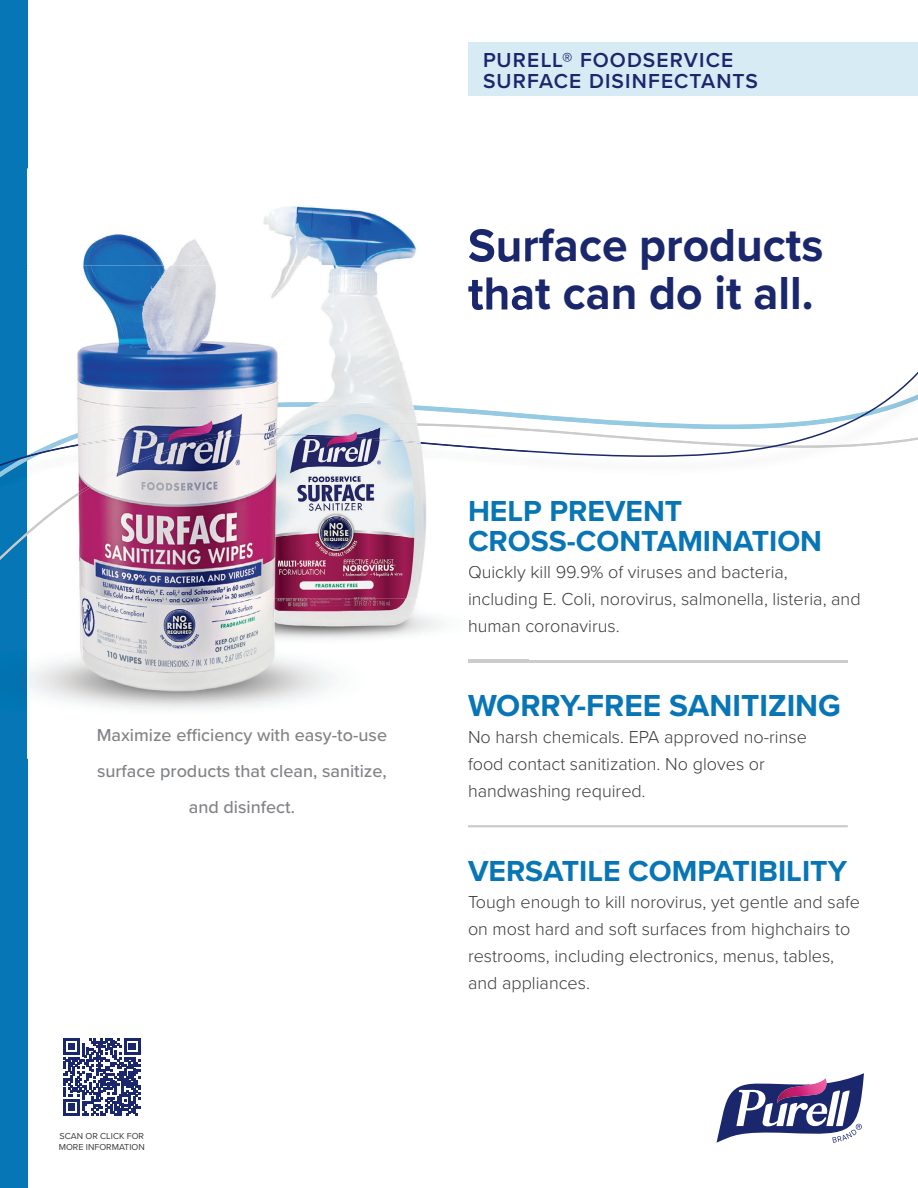
<style>
.page{position:relative;width:918px;height:1188px;background:#fff}
.page>*{position:absolute;margin:0;border:0;box-sizing:border-box;transform-origin:0 0}
.t1{font:700 48px/48px "Proxima Nova";color:#1a276c;scale:.96 1}
.t2{font:700 31.5px "Proxima Nova";color:#0876b6}
.t3{font:700 30px/30px "Proxima Nova";color:#0876b6}
.t4{font:600 21px/21px "Proxima Nova";letter-spacing:.055em;color:#1a276c}
.t5{font:300 18px/27px "Proxima Nova";color:#3c3c3d}
.t6{font:500 18px "Proxima Nova";color:#818386}
.t7{font:9px/10.8px "Proxima Nova";color:#3c3c3d}
.s1{color:#3b3a3b}
</style>
<div class="page">
<div style="left:0;top:0;width:27px;height:1188px;background:#0776b6"></div>
<div style="left:468px;top:42px;width:450px;height:54px;background:#d7ebf5"></div>
<svg style="left:528px;top:286px;width:390px;height:171px"></svg>
<svg style="left:717px;top:1073px;width:147px;height:70px"></svg>
<hr style="left:468px;top:660px;width:380px;height:2px;background:#cbccce">
<hr style="left:468px;top:825px;width:380px;height:2px;background:#cbccce">
<svg style="left:63px;top:1039px;width:77px;height:77px"></svg>
<img style="left:27px;top:168px;width:389px;height:98px">
<img style="left:27px;top:599px;width:501px;height:160px">
<img style="left:27px;top:466px;width:400px;height:133px">
<img style="left:0;top:466px;width:245px;height:94px">
<img style="left:77px;top:266px;width:335px;height:136px">
<img style="left:77px;top:402px;width:451px;height:31px">
<img style="left:240px;top:423px;width:288px;height:10px">
<img style="left:0;top:433px;width:528px;height:33px">
<img style="left:469px;top:599px;width:59px;height:10px">
<img style="left:469px;top:620px;width:59px;height:12px">
<img style="left:468px;top:695px;width:60px;height:22px">
<img style="left:469px;top:731px;width:59px;height:16px">
<img style="left:468px;top:758px;width:60px;height:1px">
<img style="left:468px;top:660px;width:60px;height:2px">
<img style="left:469px;top:229px;width:59px;height:33px">
<img style="left:468px;top:277px;width:60px;height:33px">
<img style="left:98px;top:729px;width:289px;height:16px">
<p class="t6" style="left:186px;top:724px;width:16px">f</p>
<p class="t6" style="left:97px;top:760px;width:291px">surface products that clean, sanitize,</p>
<p class="t6" style="left:189px;top:796px;width:108px">and disinfect.</p>
<p class="t6" style="left:97px;top:724px;width:292px">Maximize efficiency with easy-to-use</p>
<p class="t7" style="left:59px;top:1132px;width:88px">SCAN OR CLICK FOR<br>MORE INFORMATION</p>
<p class="t4" style="left:483px;top:50px;width:276px">PURELL® FOODSERVICE<br>SURFACE DISINFECTANTS</p>
<h1 class="t1" style="left:468px;top:221px;width:372px">Surface products that can do it all.</h1>
<h3 class="t3" style="left:468px;top:496px;width:356px">HELP PREVENT<br>CROSS-CONTAMINATION</h3>
<p class="t5" style="left:468px;top:560px;width:394px">Quickly kill 99.9% of viruses and bacteria, including E. Coli, norovirus, salmonella, listeria, and <span class="s1">hu</span>man coronavirus.</p>
<h2 class="t2" style="left:468px;top:687px;width:374px">WORRY-FREE SANITIZING</h2>
<p class="t5" style="left:468px;top:725px;width:340px">No harsh chemicals. EPA approved no-rinse oo contact sanitization. No gloves or handwashing required.</p>
<p class="t5" style="left:468px;top:752px;width:37px">f d</p>
<h3 class="t3" style="left:468px;top:856px;width:381px">VERSATILE COMPATIBILITY</h3>
<p class="t5" style="left:468px;top:890px;width:394px">Tough enough to kill norovirus, yet gentle and safe on most hard and soft surfaces from highchairs to restrooms, including electronics, menus, tables, and appliances.</p>
</div>
